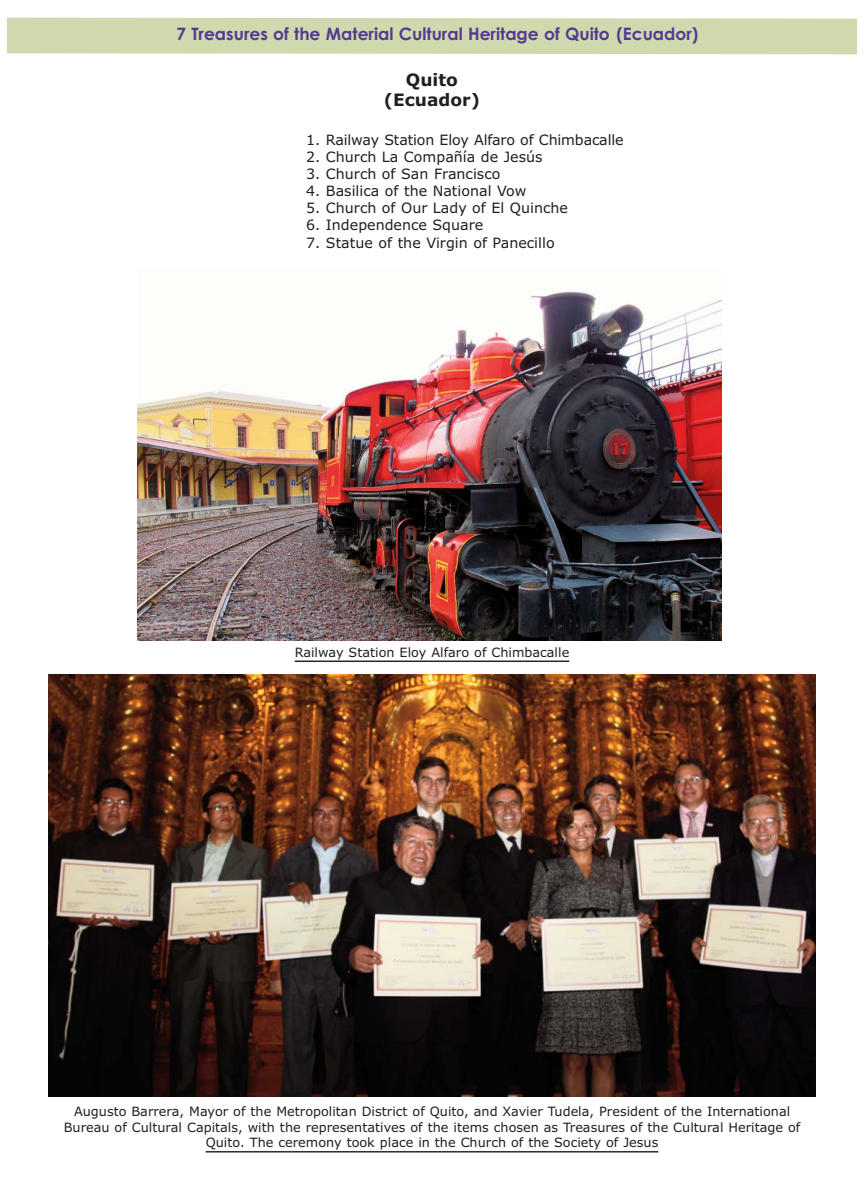
<style>
.page{position:relative;width:864px;height:1200px;background:#fff}
.page>*{position:absolute;margin:0;border:0;box-sizing:border-box;transform-origin:0 0}
.t1{font:700 17.1px "Century Gothic";color:#543b90}
.t2{font:700 17.1px/20.5px "Verdana";color:#231f20;text-align:center}
.t3{font:14.25px "Verdana";color:#231f20}
.t4{font:12.9px/15.5px "Verdana";color:#231f20;text-align:center}
</style>
<div class="page">
<svg style="left:8px;top:17px;width:848px;height:38px"></svg>
<hr style="left:295px;top:660px;width:274px;height:2px;background:#231f20">
<img style="left:138px;top:291px;width:583px;height:349px">
<img style="left:48px;top:675px;width:768px;height:421px">
<hr style="left:206px;top:1151px;width:452px;height:1px;background:#231f20">
<h1 class="t1" style="left:177px;top:27px;width:523px">7 Treasures of the Material Cultural Heritage of Quito (Ecuador)</h1>
<h1 class="t2" style="left:384px;top:71px;width:98px">Quito (Ecuador)</h1>
<p class="t3" style="left:306px;top:134px;width:319px">1. Railway Station Eloy Alfaro of Chimbacalle</p>
<p class="t3" style="left:306px;top:151px;width:238px">2. Church La Compañía de Jesús</p>
<p class="t3" style="left:306px;top:168px;width:196px">3. Church of San Francisco</p>
<p class="t3" style="left:306px;top:185px;width:222px">4. Basilica of the National Vow</p>
<p class="t3" style="left:306px;top:202px;width:263px">5. Church of Our Lady of El Quinche</p>
<p class="t3" style="left:306px;top:220px;width:179px">6. Independence Square</p>
<p class="t3" style="left:306px;top:237px;width:250px">7. Statue of the Virgin of Panecillo</p>
<p class="t4" style="left:295px;top:645px;width:276px">Railway Station Eloy Alfaro of Chimbacalle</p>
<p class="t4" style="left:64px;top:1105px;width:738px">Augusto Barrera, Mayor of the Metropolitan District of Quito, and Xavier Tudela, President of the International<br>Bureau of Cultural Capitals, with the representatives of the items chosen as Treasures of the Cultural Heritage of<br>Quito. The ceremony took place in the Church of the Society of Jesus</p>
</div>
